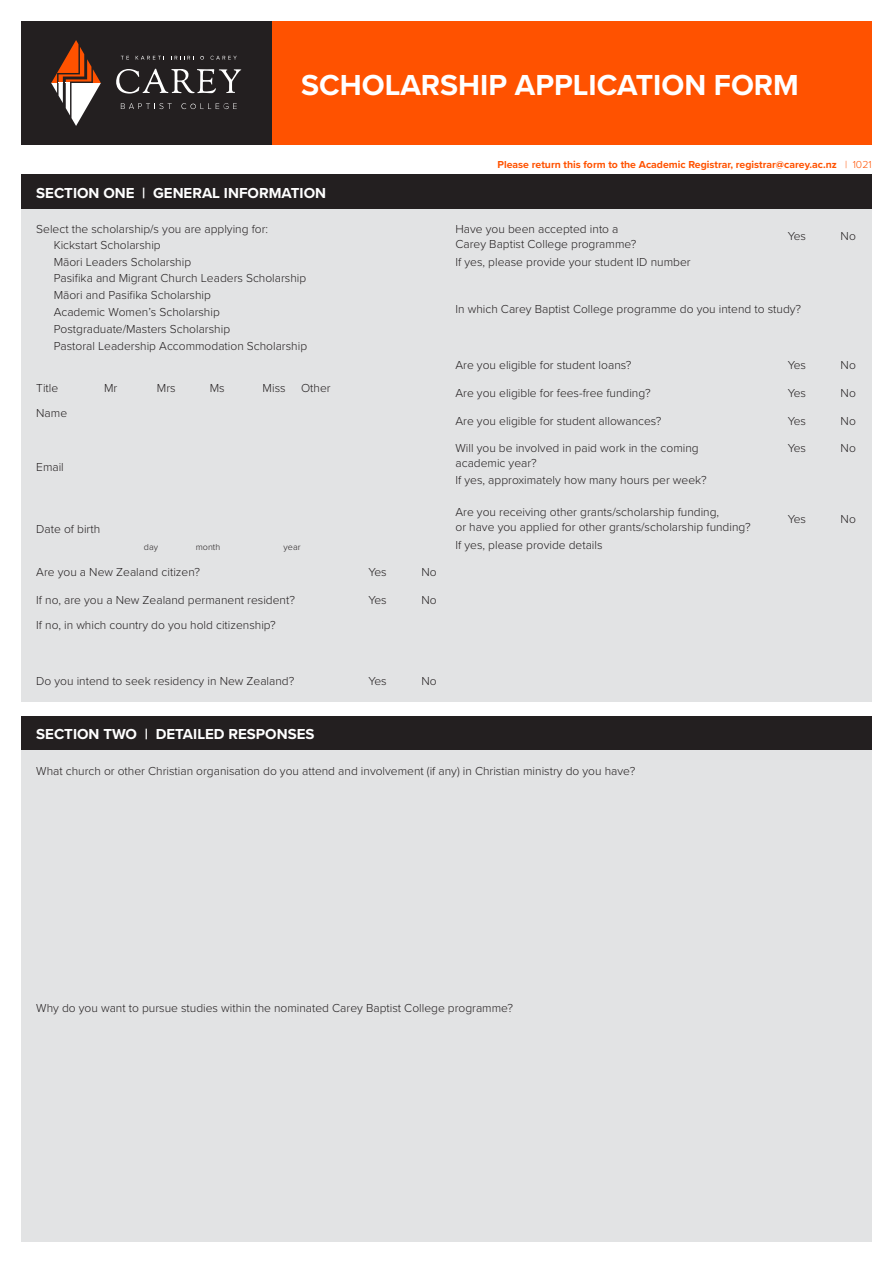
<style>
.page{position:relative;width:893px;height:1263px;background:#fff}
.page>*{position:absolute;margin:0;border:0;box-sizing:border-box;transform-origin:0 0}
.t1{font:700 30px "Proxima Nova";color:#fff}
.t2{font:700 15px "Proxima Nova";color:#fff}
.t3{font:300 12px/16.8px "Proxima Nova";color:#231f20}
.t4{font:700 10.5px "Proxima Nova";color:#ff5200}
.t5{font:300 9px "Proxima Nova";color:#231f20}
.s1{font-weight:300}
</style>
<div class="page">
<div style="left:271px;top:21px;width:601px;height:124px;background:#ff5200"></div>
<div style="left:21px;top:21px;width:250px;height:124px;background:#231f20"></div>
<svg style="left:51px;top:40px;width:50px;height:86px"></svg>
<svg style="left:121px;top:103px;width:51px;height:6px"></svg>
<svg style="left:181px;top:103px;width:56px;height:6px"></svg>
<svg style="left:121px;top:56px;width:8px;height:4px"></svg>
<svg style="left:136px;top:56px;width:28px;height:4px"></svg>
<svg style="left:171px;top:56px;width:23px;height:4px"></svg>
<svg style="left:200px;top:56px;width:4px;height:4px"></svg>
<svg style="left:210px;top:56px;width:27px;height:4px"></svg>
<svg style="left:116px;top:69px;width:125px;height:25px"></svg>
<div style="left:21px;top:175px;width:851px;height:34px;background:#231f20"></div>
<div style="left:21px;top:716px;width:851px;height:34px;background:#231f20"></div>
<div style="left:21px;top:209px;width:851px;height:492px;background:#e2e3e4"></div>
<div style="left:21px;top:750px;width:851px;height:492px;background:#e2e3e4"></div>
<h1 class="t1" style="left:301px;top:62px;width:499px">SCHOLARSHIP APPLICATION FORM</h1>
<p class="t2" style="left:36px;top:181px;width:291px">SECTION ONE | GENERAL INFORMATION</p>
<p class="t3" style="left:36px;top:220px;width:233px">Select the scholarship/s you are applying for:</p>
<p class="t3" style="left:54px;top:236px;width:255px">Kickstart Scholarship<br>Māori Leaders Scholarship<br>Pasifika and Migrant Church Leaders Scholarship Māori and Pasifika Scholarship<br>Academic Women’s Scholarship Postgraduate/Masters Scholarship<br>Pastoral Leadership Accommodation Scholarship</p>
<p class="t3" style="left:36px;top:379px;width:24px">Title</p>
<p class="t3" style="left:104px;top:379px;width:15px">Mr</p>
<p class="t3" style="left:157px;top:379px;width:20px">Mrs</p>
<p class="t3" style="left:210px;top:379px;width:16px">Ms</p>
<p class="t3" style="left:263px;top:379px;width:25px">Miss</p>
<p class="t3" style="left:301px;top:379px;width:31px">Other</p>
<p class="t3" style="left:36px;top:404px;width:32px">Name</p>
<p class="t3" style="left:36px;top:458px;width:29px">Email</p>
<p class="t3" style="left:36px;top:520px;width:65px">Date of birth</p>
<p class="t5" style="left:144px;top:540px;width:16px">day</p>
<p class="t5" style="left:196px;top:540px;width:26px">month</p>
<p class="t5" style="left:284px;top:540px;width:18px">year</p>
<p class="t3" style="left:36px;top:563px;width:165px">Are you a New Zealand citizen?</p>
<p class="t3" style="left:36px;top:591px;width:260px">If no, are you a New Zealand permanent resident?</p>
<p class="t3" style="left:36px;top:616px;width:241px">If no, in which country do you hold citizenship?</p>
<p class="t3" style="left:36px;top:672px;width:260px">Do you intend to seek residency in New Zealand?</p>
<p class="t2" style="left:36px;top:723px;width:280px">SECTION TWO | DETAILED RESPONSES</p>
<p class="t4" style="left:498px;top:157px;width:376px">Please return this form to the Academic Registrar, registrar@carey.ac.nz <span class="s1">| 1021</span></p>
<p class="t3" style="left:369px;top:563px;width:20px">Yes</p>
<p class="t3" style="left:421px;top:563px;width:17px">No</p>
<p class="t3" style="left:369px;top:591px;width:20px">Yes</p>
<p class="t3" style="left:421px;top:591px;width:17px">No</p>
<p class="t3" style="left:455px;top:221px;width:182px;line-height:14.4px">Have you been accepted into a<br>Carey Baptist College programme?</p>
<p class="t3" style="left:788px;top:227px;width:20px">Yes</p>
<p class="t3" style="left:841px;top:227px;width:17px">No</p>
<p class="t3" style="left:455px;top:253px;width:237px">If yes, please provide your student ID number</p>
<p class="t3" style="left:455px;top:300px;width:347px">In which Carey Baptist College programme do you intend to study?</p>
<p class="t3" style="left:455px;top:356px;width:177px">Are you eligible for student loans?</p>
<p class="t3" style="left:455px;top:384px;width:197px">Are you eligible for fees-free funding?</p>
<p class="t3" style="left:455px;top:412px;width:208px">Are you eligible for student allowances?</p>
<p class="t3" style="left:455px;top:441px;width:245px;line-height:14.4px">Will you be involved in paid work in the coming academic year?</p>
<p class="t3" style="left:455px;top:504px;width:297px;line-height:14.4px">Are you receiving other grants/scholarship funding,<br>or have you applied for other grants/scholarship funding?</p>
<p class="t3" style="left:455px;top:471px;width:253px">If yes, approximately how many hours per week?</p>
<p class="t3" style="left:455px;top:536px;width:149px">If yes, please provide details</p>
<p class="t3" style="left:788px;top:356px;width:20px">Yes</p>
<p class="t3" style="left:841px;top:356px;width:17px">No</p>
<p class="t3" style="left:788px;top:384px;width:20px">Yes</p>
<p class="t3" style="left:841px;top:384px;width:17px">No</p>
<p class="t3" style="left:788px;top:412px;width:20px">Yes</p>
<p class="t3" style="left:841px;top:412px;width:17px">No</p>
<p class="t3" style="left:788px;top:439px;width:20px">Yes</p>
<p class="t3" style="left:841px;top:439px;width:17px">No</p>
<p class="t3" style="left:788px;top:510px;width:20px">Yes</p>
<p class="t3" style="left:841px;top:510px;width:17px">No</p>
<p class="t3" style="left:369px;top:672px;width:20px">Yes</p>
<p class="t3" style="left:421px;top:672px;width:17px">No</p>
<p class="t3" style="left:36px;top:762px;width:600px">What church or other Christian organisation do you attend and involvement (if any) in Christian ministry do you have?</p>
<p class="t3" style="left:36px;top:999px;width:478px">Why do you want to pursue studies within the nominated Carey Baptist College programme?</p>
</div>
